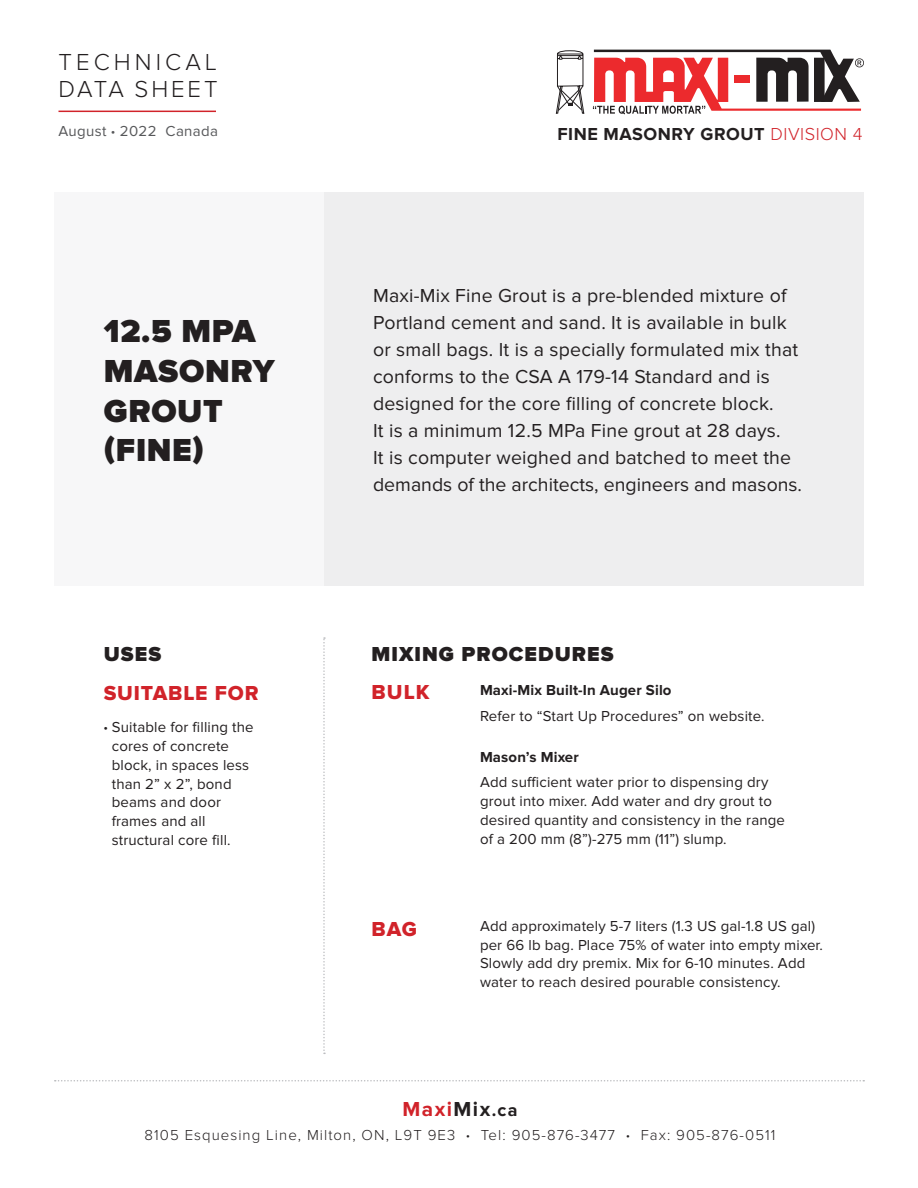
<style>
.page{position:relative;width:918px;height:1188px;background:#fff}
.page>*{position:absolute;margin:0;border:0;box-sizing:border-box;transform-origin:0 0}
.t1{font:900 33px/39.6px "Proxima Nova";letter-spacing:.02em;color:#231f20}
.t2{font:300 24px/27px "Proxima Nova";letter-spacing:.17em;color:#231f20}
.t3{font:900 21px "Proxima Nova";letter-spacing:.05em;color:#231f20}
.t4{font:21px "Proxima Nova Extrabld";letter-spacing:.04em;color:#d1232a}
.t5{font:700 21px "Proxima Nova";letter-spacing:.07em;color:#d1232a}
.t6{font:19.5px/27px "Proxima Nova";letter-spacing:.01em;color:#231f20}
.t7{font:700 18px "Proxima Nova";letter-spacing:.03em;color:#231f20}
.t8{font:15px/18.8px "Proxima Nova";letter-spacing:.01em;color:#231f20}
.t9{font:300 15px "Proxima Nova";letter-spacing:.07em;color:#231f20}
.t10{font:700 15px "Proxima Nova";letter-spacing:.01em;color:#231f20}
.t11{font:15px "Proxima Nova";letter-spacing:.025em;color:#57585a}
.s1{font-family:"Proxima Nova Extrabld"}
.s2{font-weight:300;color:#d1232a}
.s3{color:#231f20}
.s4{font-size:18px;color:#231f20}
.s5{font-family:"Ba Ross Sans";font-weight:700}
</style>
<div class="page">
<div style="left:324px;top:192px;width:540px;height:393px;background:#eeeeef"></div>
<div style="left:54px;top:192px;width:270px;height:393px;background:#f7f7f8"></div>
<svg style="left:323px;top:637px;width:2px;height:417px"></svg>
<svg style="left:55px;top:1080px;width:809px;height:2px"></svg>
<svg style="left:593px;top:50px;width:271px;height:64px"></svg>
<svg style="left:556px;top:50px;width:29px;height:64px"></svg>
<hr style="left:58px;top:111px;width:158px;height:1px;background:#d1232a">
<h2 class="t2" style="left:58px;top:49px;width:161px">TECHNICAL<br>DATA SHEET</h2>
<p class="t11" style="left:58px;top:122px;width:161px">August <span class="s1">∙</span> 2022 Canada</p>
<h1 class="t1" style="left:104px;top:313px;width:172px">12.5 MPA<br>MASONRY<br>GROUT (FINE)</h1>
<h3 class="t3" style="left:104px;top:642px;width:59px">USES</h3>
<h3 class="t4" style="left:104px;top:681px;width:156px">SUITABLE FOR</h3>
<p class="t8" style="left:112px;top:718px;width:143px;text-indent:-8px"><span class="s1">∙</span> Suitable for filling the cores of concrete block, in spaces less than 2” x 2”, bond beams and door frames and all structural core fill.</p>
<p class="t7" style="left:557px;top:124px;width:307px">FINE MASONRY GROUT <span class="s2">DIVISION 4</span></p>
<p class="t6" style="left:373px;top:282px;width:431px">Maxi-Mix Fine Grout is a pre-blended mixture of Portland cement and sand. It is available in bulk or small bags. It is a specially formulated mix that conforms to the CSA A 179-14 Standard and is designed for the core filling of concrete block.<br>It is a minimum 12.5 MPa Fine grout at 28 days.<br>It is computer weighed and batched to meet the demands of the architects, engineers and masons.</p>
<h3 class="t3" style="left:372px;top:642px;width:244px">MIXING PROCEDURES</h3>
<h3 class="t4" style="left:372px;top:680px;width:60px">BULK</h3>
<p class="t10" style="left:480px;top:682px;width:193px">Maxi-Mix Built-In Auger Silo</p>
<p class="t8" style="left:480px;top:707px;width:286px">Refer to “Start Up Procedures” on website.</p>
<p class="t10" style="left:480px;top:748px;width:100px">Mason’s Mixer</p>
<p class="t8" style="left:480px;top:773px;width:307px">Add sufficient water prior to dispensing dry grout into mixer. Add water and dry grout to desired quantity and consistency in the range of a 200 mm (8”)-275 mm (11”) slump.</p>
<h3 class="t4" style="left:372px;top:916px;width:47px">BAG</h3>
<p class="t8" style="left:480px;top:917px;width:344px">Add approximately 5-7 liters (1.3 US gal-1.8 US gal) per 66 lb bag. Place 75% of water into empty mixer.<br>Slowly add dry premix. Mix for 6-10 minutes. Add water to reach desired pourable consistency.</p>
<h3 class="t5" style="left:402px;top:1097px;width:117px">Maxi<span class="s3">Mix</span><span class="s4">.ca</span></h3>
<p class="t9" style="left:145px;top:1127px;width:632px">8105 Esquesing Line, Milton, ON, L9T 9E3 <span class="s5">∙</span> Tel: 905-876-3477 <span class="s5">∙</span> Fax: 905-876-0511</p>
</div>
